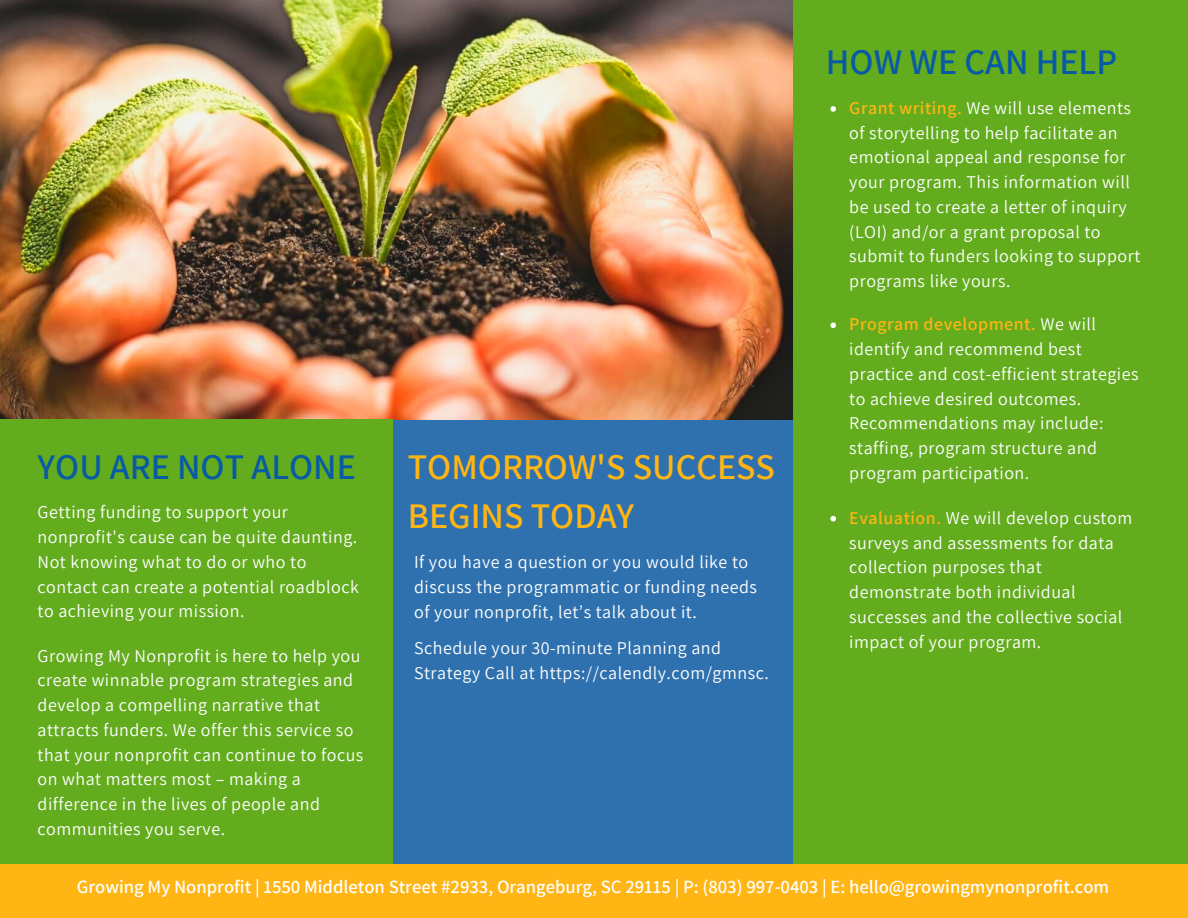
<style>
.page{position:relative;width:1188px;height:918px;background:#2f71ae}
.page>*{position:absolute;margin:0;border:0;box-sizing:border-box;transform-origin:0 0}
.t1{font:600 36px/49.5px "Assistant";color:#ffb514}
.t2{font:600 36px "Assistant";color:#095aa5}
.t3{font:600 18.6px "Assistant";color:#fff}
.t4{font:18px/24.8px "Assistant";letter-spacing:.03em;color:#fff}
.s1{font-weight:600;color:#ffb514}
</style>
<div class="page">
<img style="left:0;top:0;width:793px;height:419px">
<div style="left:793px;top:0;width:395px;height:918px;background:#62ac1e"></div>
<div style="left:0;top:419px;width:393px;height:499px;background:#62ac1e"></div>
<svg style="left:830px;top:106px;width:6px;height:6px"></svg>
<svg style="left:830px;top:322px;width:6px;height:6px"></svg>
<svg style="left:830px;top:516px;width:6px;height:6px"></svg>
<div style="left:0;top:864px;width:1188px;height:54px;background:#ffb514"></div>
<h1 class="t2" style="left:38px;top:442px;width:320px">YOU ARE NOT ALONE</h1>
<p class="t4" style="left:38px;top:499px;width:323px">Getting funding to support your nonprofit's cause can be quite daunting.<br>Not knowing what to do or who to contact can create a potential roadblock to achieving your mission.</p>
<p class="t4" style="left:38px;top:643px;width:327px">Growing My Nonprofit is here to help you create winnable program strategies and develop a compelling narrative that attracts funders. We offer this service so that your nonprofit can continue to focus on what matters most – making a difference in the lives of people and communities you serve.</p>
<h1 class="t1" style="left:408px;top:441px;width:369px">TOMORROW'S SUCCESS<br>BEGINS TODAY</h1>
<p class="t4" style="left:414px;top:549px;width:344px">If you have a question or you would like to discuss the programmatic or funding needs of your nonprofit, let’s talk about it.</p>
<p class="t4" style="left:414px;top:635px;width:356px">Schedule your 30-minute Planning and<br>Strategy Call at https://calendly.com/gmnsc.</p>
<h1 class="t2" style="left:826px;top:37px;width:293px">HOW WE CAN HELP</h1>
<p class="t4" style="left:849px;top:95px;width:293px"><span class="s1">Grant writing.</span> We will use elements of storytelling to help facilitate an emotional appeal and response for your program. This information will be used to create a letter of inquiry (LOI) and/or a grant proposal to submit to funders looking to support programs like yours.</p>
<p class="t4" style="left:849px;top:311px;width:291px"><span class="s1">Program development.</span> We will identify and recommend best practice and cost-efficient strategies to achieve desired outcomes.<br>Recommendations may include: staffing, program structure and program participation.</p>
<p class="t4" style="left:849px;top:505px;width:284px"><span class="s1">Evaluation.</span> We will develop custom surveys and assessments for data collection purposes that demonstrate both individual successes and the collective social impact of your program.</p>
<p class="t3" style="left:77px;top:874px;width:1034px">Growing My Nonprofit | 1550 Middleton Street #2933, Orangeburg, SC 29115 | P: (803) 997-0403 | E: hello@growingmynonprofit.com</p>
</div>
